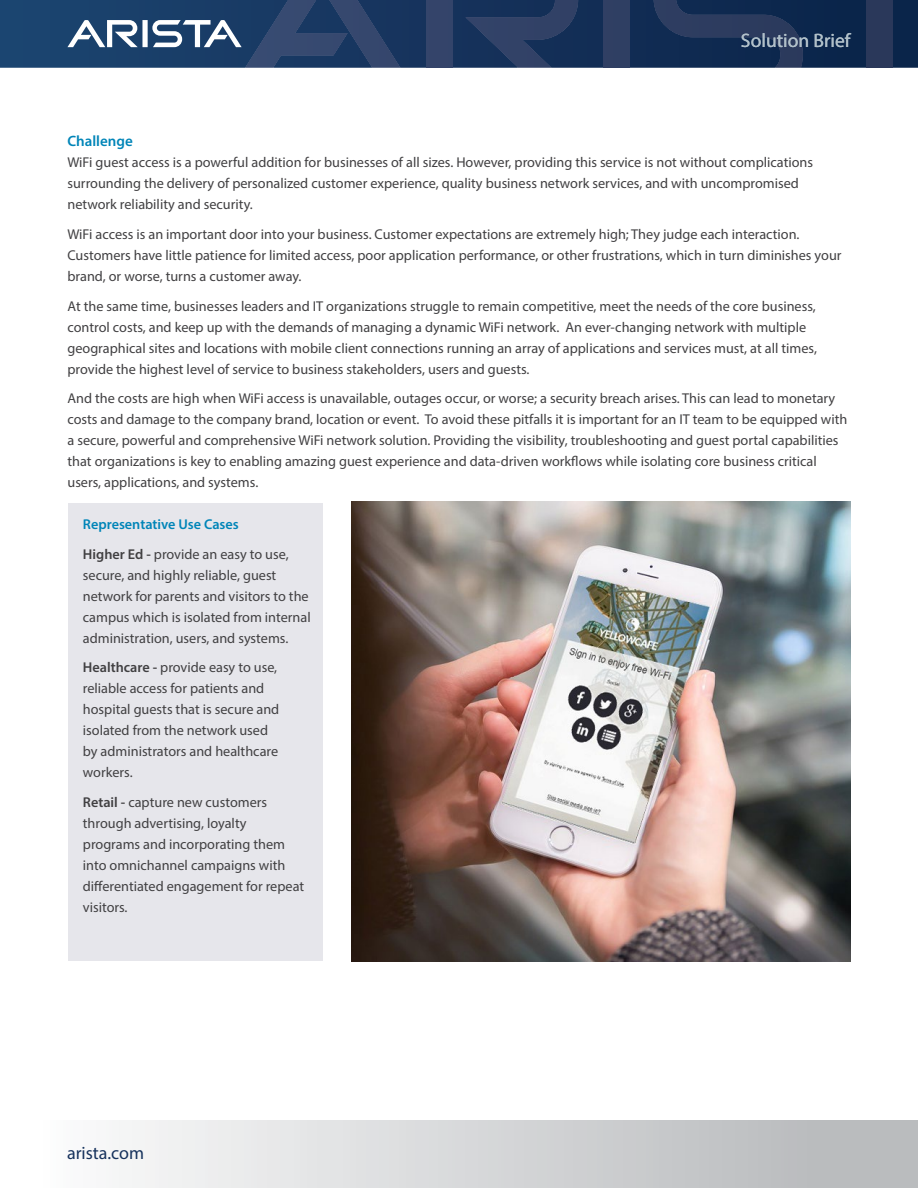
<style>
.page{position:relative;width:918px;height:1188px;background:#fff}
.page>*{position:absolute;margin:0;border:0;box-sizing:border-box;transform-origin:0 0}
.t1{font:19.5px "Myriad Pro";color:#b1c0c9}
.t2{font:18px "Myriad Pro";color:#16325c}
.t3{font:600 15px "Myriad Pro";color:#0085b8}
.t4{font:14.25px/21px "Myriad Pro";color:#414042}
.t5{font:600 14.25px/29.7px "Myriad Pro";color:#0085b8}
.s1{color:#414042}
.s2{font-weight:400;color:#414042}
.s3{font-weight:600}
</style>
<div class="page">
<svg style="left:0;top:0;width:918px;height:68px;background:#13325a"></svg>
<div style="left:426px;top:0;width:26px;height:68px;background:#34446a"></div>
<svg style="left:465px;top:0;width:113px;height:68px;background:#22385f"></svg>
<svg style="left:67px;top:0;width:333px;height:68px;background:#334f75"></svg>
<div style="left:604px;top:0;width:26px;height:68px;background:#2f3f63"></div>
<svg style="left:654px;top:0;width:149px;height:68px;background:#1a3156"></svg>
<div style="left:867px;top:0;width:26px;height:68px;background:#2a385a"></div>
<div style="left:0;top:1120px;width:918px;height:68px;background:linear-gradient(to right,#fff,#b3b5b7)"></div>
<img style="left:351px;top:501px;width:499px;height:460px">
<div style="left:68px;top:503px;width:255px;height:458px;background:#e6e6eb"></div>
<h1 class="t1" style="left:741px;top:29px;width:111px">Solution Brief</h1>
<p class="t3" style="left:68px;top:132px;width:67px">Challenge</p>
<p class="t4" style="left:68px;top:152px;width:747px">WiFi guest access is a powerful addition for businesses of all sizes. However, providing this service is not without complications surrounding the delivery of personalized customer experience, quality business network services, and with uncompromised network reliability and security.</p>
<p class="t4" style="left:68px;top:223px;width:776px">WiFi access is an important door into your business. Customer expectations are extremely high; They judge each interaction.<br>Customers have little patience for limited access, poor application performance, or other frustrations, which in turn diminishes your brand, or worse, turns a customer away.</p>
<p class="t4" style="left:68px;top:295px;width:751px">At the same time, businesses leaders and IT organizations struggle to remain competitive, meet the needs of the core business, control costs, and keep up with the demands of managing a dynamic WiFi network. An ever-changing network with multiple geographical sites and locations with mobile client connections running an array of applications and services must, at all times, provide the highest level of service to business stakeholders, users and guests.</p>
<p class="t4" style="left:68px;top:388px;width:781px">And the costs are high when WiFi access is unavailable, outages occur, or worse; a security breach arises. This can lead to monetary costs and damage to the company brand, location or event. To avoid these pitfalls it is important for an IT team to be equipped with a secure, powerful and comprehensive WiFi network solution. Providing the visibility, troubleshooting and guest portal capabilities that organizations is key to enabling amazing guest experience and data-driven workflows while isolating core business critical users, applications, and systems.</p>
<p class="t5" style="left:83px;top:509px;width:207px">Representative Use Cases<br><span class="s1">Higher Ed -</span> <span class="s2">provide an easy to use,</span></p>
<p class="t4" style="left:83px;top:564px;width:229px">secure, and highly reliable, guest network for parents and visitors to the campus which is isolated from internal administration, users, and systems.</p>
<p class="t4" style="left:83px;top:657px;width:198px"><span class="s3">Healthcare -</span> provide easy to use, reliable access for patients and hospital guests that is secure and isolated from the network used by administrators and healthcare workers.</p>
<p class="t4" style="left:83px;top:792px;width:223px"><span class="s3">Retail -</span> capture new customers through advertising, loyalty programs and incorporating them into omnichannel campaigns with differentiated engagement for repeat visitors.</p>
<p class="t2" style="left:67px;top:1142px;width:79px">arista.com</p>
</div>
